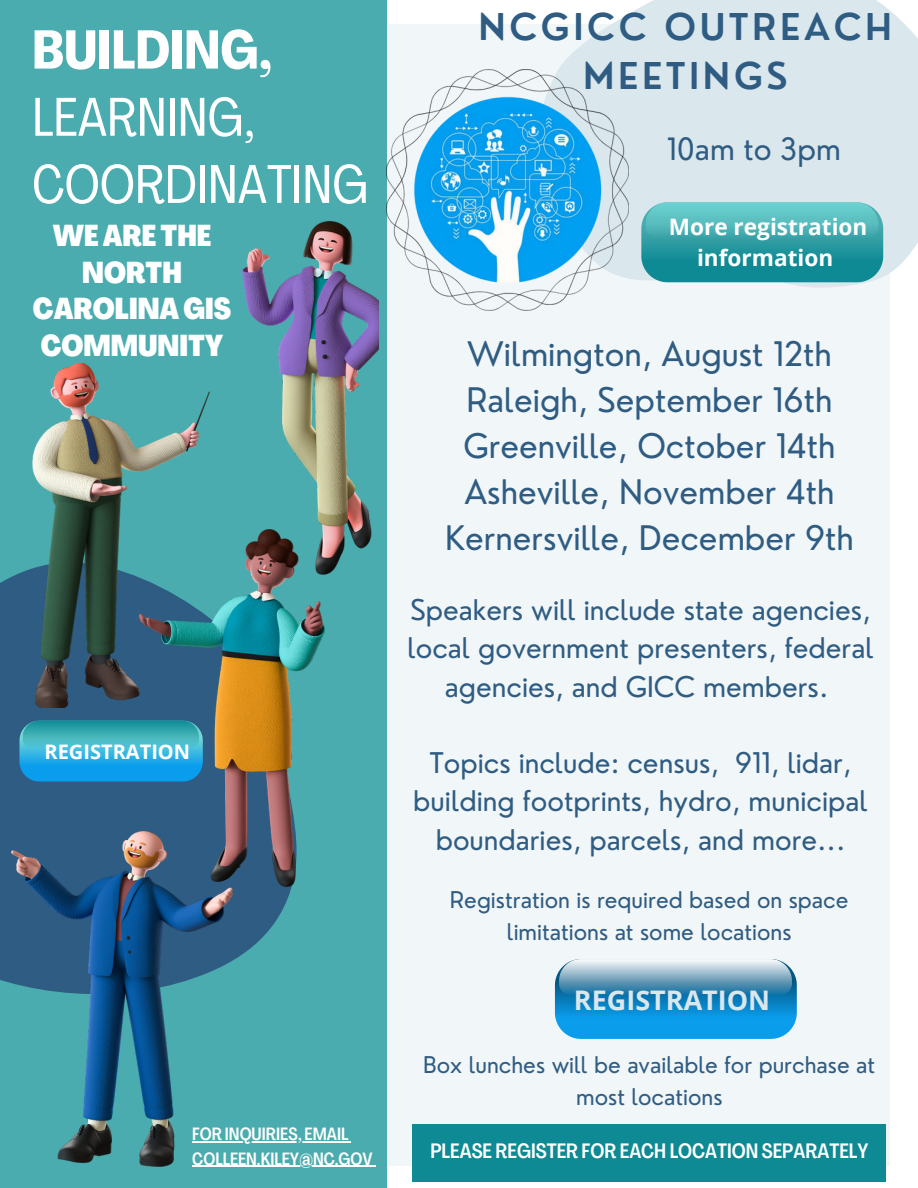
<style>
.page{position:relative;width:918px;height:1188px;background:#fff}
.page>*{position:absolute;margin:0;border:0;box-sizing:border-box;transform-origin:0 0}
.t1{font:53.7px/67.2px "Agrandir Tight";color:#fff}
.t2{font:700 53.7px "Agrandir Tight";color:#fff}
.t3{font:600 36px/49.5px "Nourd";letter-spacing:.1em;color:#2f5c82;text-align:center}
.t4{font:33px/46.2px "Nourd";color:#2f5c82;text-align:center}
.t5{font:30px "Nourd";color:#2f5c82}
.t6{font:800 29.7px/36.6px "Agrandir Tight";color:#fff;text-align:center}
.t7{font:27.75px/38.2px "Nourd";color:#2f5c82;text-align:center}
.t8{font:700 27px "Open Sans";color:#dae7ed}
.t9{font:700 22.65px/31.5px "Open Sans";color:#fff;text-align:center}
.t10{font:22.5px/31.5px "Nourd";color:#2f5c82;text-align:center}
.t11{font:500 20.55px "Agrandir Tight";color:#fff}
.t12{font:700 20.1px "Open Sans";color:#fff}
.t13{font:500 17.55px/24.3px "Agrandir Tight";color:#fff}
</style>
<div class="page">
<div style="left:111px;top:24px;width:779px;height:1142px;background:#f1f6f8"></div>
<div style="left:0;top:0;width:387px;height:1188px;background:#4bacaf"></div>
<svg style="left:559px;top:0;width:359px;height:288px;background:#dce8ee"></svg>
<svg style="left:0;top:568px;width:292px;height:415px;background:#326788"></svg>
<img style="left:387px;top:69px;width:242px;height:242px">
<img style="left:33px;top:363px;width:177px;height:344px">
<img style="left:139px;top:529px;width:186px;height:358px">
<img style="left:11px;top:831px;width:222px;height:335px">
<img style="left:242px;top:222px;width:136px;height:353px">
<svg style="left:641px;top:202px;width:242px;height:80px;background:#39a6ab"></svg>
<svg style="left:555px;top:959px;width:242px;height:80px;background:#429fd1"></svg>
<svg style="left:19px;top:721px;width:184px;height:60px;background:#2aa8d0"></svg>
<div style="left:413px;top:1124px;width:473px;height:57px;background:#0d8a94"></div>
<hr style="left:192px;top:1141px;width:156px;height:1px;background:#fff">
<hr style="left:192px;top:1166px;width:181px;height:1px;background:#fff">
<h1 class="t2" style="left:32px;top:28px;width:241px">BUILDING,</h1>
<h1 class="t1" style="left:32px;top:89px;width:337px">LEARNING,<br>COORDINATING</h1>
<p class="t6" style="left:33px;top:220px;width:200px">WEARETHE<br>NORTH<br>CAROLINAGIS<br>COMMUNITY</p>
<p class="t12" style="left:44px;top:737px;width:147px">REGISTRATION</p>
<p class="t13" style="left:192px;top:1124px;width:182px">FOR INQUIRIES, EMAIL<br>COLLEEN.KILEY@NC.GOV</p>
<p class="t3" style="left:478px;top:2px;width:415px">NCGICC OUTREACH<br>MEETINGS</p>
<p class="t5" style="left:667px;top:130px;width:176px">10am to 3pm</p>
<p class="t9" style="left:669px;top:210px;width:200px">More registration information</p>
<p class="t4" style="left:445px;top:330px;width:410px">Wilmington, August 12th<br>Raleigh, September 16th<br>Greenville, October 14th<br>Asheville, November 4th<br>Kernersville, December 9th</p>
<p class="t7" style="left:407px;top:591px;width:468px">Speakers will include state agencies, local government presenters, federal agencies, and GICC members.</p>
<p class="t7" style="left:413px;top:744px;width:456px">Topics include: census, 911, lidar, building footprints, hydro, municipal boundaries, parcels, and more...</p>
<p class="t10" style="left:450px;top:884px;width:400px">Registration is required based on space limitations at some locations</p>
<p class="t8" style="left:574px;top:981px;width:198px">REGISTRATION</p>
<p class="t10" style="left:423px;top:1049px;width:454px">Box lunches will be available for purchase at most locations</p>
<p class="t11" style="left:430px;top:1142px;width:440px">PLEASE REGISTER FOR EACH LOCATION SEPARATELY</p>
</div>
